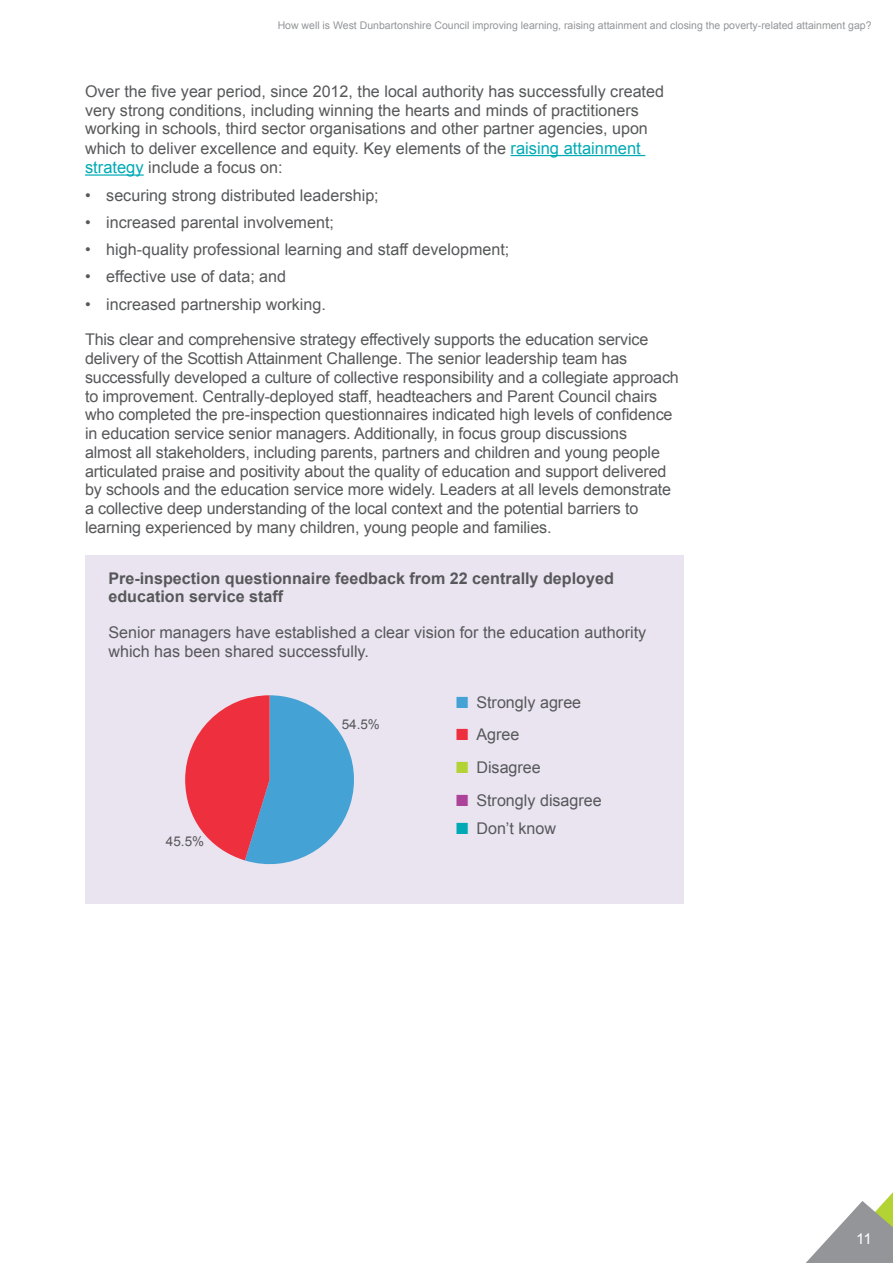
<style>
.page{position:relative;width:893px;height:1263px;background:#fff}
.page>*{position:absolute;margin:0;border:0;box-sizing:border-box;transform-origin:0 0}
.bullets{font:16.2px/18.8px "Arial";letter-spacing:-.01em;color:#57585a}
.t1{font:700 16.2px/18.8px "Arial";color:#57585a}
.t2{font:15px "Arial";color:#fff}
.t3{font:13.5px "Arial";color:#57585a}
.t4{font:10.5px "Arial";color:#939598}
.s1{font-size:16.5px;color:#00aab5}
.s2{color:#45a2d4}
.s3{color:#ee2f3e}
.s4{color:#b3d234}
.s5{color:#ac4399}
.s6{color:#00aab5}
</style>
<div class="page">
<svg style="left:806px;top:1192px;width:87px;height:71px"></svg>
<div style="left:85px;top:555px;width:599px;height:349px;background:#eae4f1"></div>
<hr style="left:511px;top:155px;width:134px;height:1px;background:#00aab5">
<hr style="left:85px;top:174px;width:59px;height:2px;background:#00aab5">
<svg style="left:185px;top:695px;width:169px;height:170px"></svg>
<p class="t4" style="left:278px;top:18px;width:595px">How well is West Dunbartonshire Council improving learning, raising attainment and closing the poverty-related attainment gap?</p>
<p class="bullets" style="left:85px;top:82px;width:580px;line-height:19.2px">Over the five year period, since 2012, the local authority has successfully created very strong conditions, including winning the hearts and minds of practitioners working in schools, third sector organisations and other partner agencies, upon which to deliver excellence and equity. Key elements of the <span class="s1">raising attainment strategy</span> include a focus on:</p>
<p class="bullets" style="left:85px;top:186px;width:295px">• securing strong distributed leadership;</p>
<p class="bullets" style="left:85px;top:213px;width:250px">• increased parental involvement;</p>
<p class="bullets" style="left:85px;top:240px;width:426px">• high-quality professional learning and staff development;</p>
<p class="bullets" style="left:85px;top:267px;width:203px">• effective use of data; and</p>
<p class="bullets" style="left:85px;top:295px;width:242px">• increased partnership working.</p>
<p class="bullets" style="left:85px;top:330px;width:595px">This clear and comprehensive strategy effectively supports the education service delivery of the Scottish Attainment Challenge. The senior leadership team has successfully developed a culture of collective responsibility and a collegiate approach to improvement. Centrally-deployed staff, headteachers and Parent Council chairs who completed the pre-inspection questionnaires indicated high levels of confidence in education service senior managers. Additionally, in focus group discussions<br>almost all stakeholders, including parents, partners and children and young people articulated praise and positivity about the quality of education and support delivered by schools and the education service more widely. Leaders at all levels demonstrate a collective deep understanding of the local context and the potential barriers to learning experienced by many children, young people and families.</p>
<p class="t1" style="left:108px;top:569px;width:507px">Pre-inspection questionnaire feedback from 22 centrally deployed education service staff</p>
<p class="bullets" style="left:108px;top:623px;width:539px">Senior managers have established a clear vision for the education authority which has been shared successfully.</p>
<p class="t3" style="left:166px;top:832px;width:40px">45.5%</p>
<p class="t3" style="left:342px;top:715px;width:40px">54.5%</p>
<p class="bullets" style="left:456px;top:693px;width:127px"><span class="s2">■</span> Strongly agree</p>
<p class="bullets" style="left:456px;top:725px;width:65px"><span class="s3">■</span> Agree</p>
<p class="bullets" style="left:456px;top:758px;width:86px"><span class="s4">■</span> Disagree</p>
<p class="bullets" style="left:456px;top:791px;width:147px"><span class="s5">■</span> Strongly disagree</p>
<p class="bullets" style="left:456px;top:819px;width:102px"><span class="s6">■</span> Don’t know</p>
<p class="t2" style="left:856px;top:1229px;width:17px">11</p>
</div>
